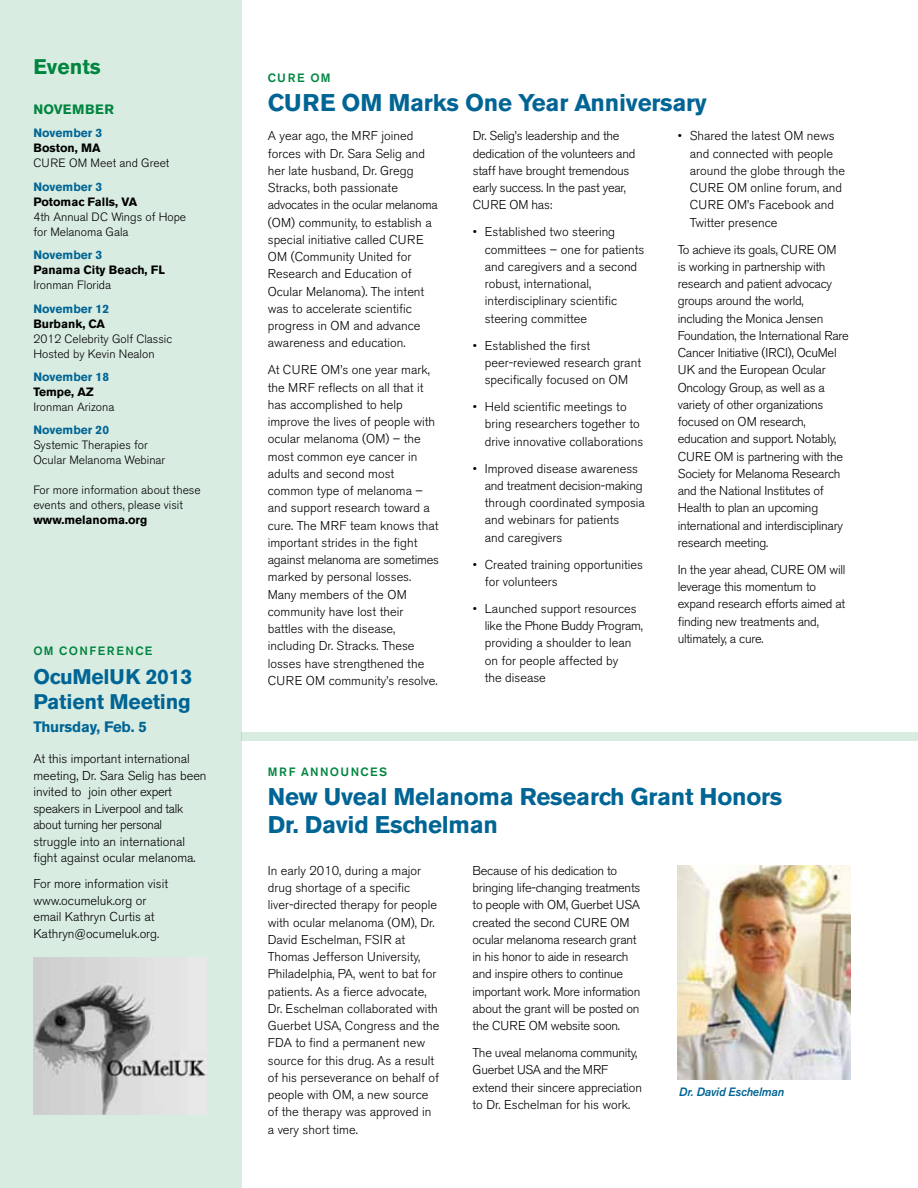
<style>
.page{position:relative;width:918px;height:1188px;background:#fff}
.page>*{position:absolute;margin:0;border:0;box-sizing:border-box;transform-origin:0 0}
.t1{font:700 24px/28.5px "Akzidenz Grotesk BE";letter-spacing:-.01em;color:#006594}
.t2{font:700 21px/25.5px "Akzidenz Grotesk BE";letter-spacing:-.01em;color:#006594}
.t3{font:700 21px "Akzidenz Grotesk BE";color:#00853f}
.t4{font:700 15px "Akzidenz Grotesk BE";letter-spacing:-.01em;color:#006594}
.t5{font:700 13.5px "Akzidenz Grotesk BE";letter-spacing:.04em;color:#00853f}
.t6{font:300 12.75px/17.2px "Akzidenz Grotesk BE";color:#000}
.t7{font:300 12.75px/17.2px "Akzidenz Grotesk BE";letter-spacing:-.02em;color:#000}
.t8{font:300 12px/15px "Akzidenz Grotesk BE";color:#000}
.t9{font:700 12px "Akzidenz Grotesk BE";color:#000}
.t10{font:700 12px "Akzidenz Grotesk BE";color:#006594}
.t11{font:500 12px "Akzidenz Grotesk BE";letter-spacing:.12em;color:#00853f}
.t12{font:italic 500 12px "Akzidenz Grotesk BE";letter-spacing:-.01em;color:#006594;scale:.95 1}
</style>
<div class="page">
<div style="left:0;top:0;width:242px;height:1188px;background:#d9ece2"></div>
<img style="left:678px;top:865px;width:173px;height:215px">
<img style="left:34px;top:958px;width:173px;height:157px">
<div style="left:242px;top:733px;width:676px;height:8px;background:#d9ece2"></div>
<h2 class="t3" style="left:33px;top:54px;width:69px">Events</h2>
<p class="t5" style="left:33px;top:102px;width:82px">NOVEMBER</p>
<p class="t10" style="left:33px;top:126px;width:70px">November 3</p>
<p class="t9" style="left:33px;top:141px;width:69px">Boston, MA</p>
<p class="t8" style="left:33px;top:156px;width:138px">CU RE OM Meet and Greet</p>
<p class="t10" style="left:33px;top:180px;width:70px">November 3</p>
<p class="t9" style="left:33px;top:195px;width:105px">Potomac Falls, VA</p>
<p class="t8" style="left:33px;top:209px;width:154px">4th Annual DC Wings of Hope for Melanoma Gala</p>
<p class="t10" style="left:33px;top:248px;width:70px">November 3</p>
<p class="t9" style="left:33px;top:263px;width:133px">Panama City Beach, FL</p>
<p class="t8" style="left:33px;top:278px;width:79px">Ironman Florida</p>
<p class="t10" style="left:33px;top:301px;width:77px">November 12</p>
<p class="t9" style="left:33px;top:316px;width:73px">Burbank, CA</p>
<p class="t8" style="left:33px;top:331px;width:140px">2012 Celebrity Golf Classic<br>Hosted by Kevin Nealon</p>
<p class="t10" style="left:33px;top:370px;width:77px">November 18</p>
<p class="t9" style="left:33px;top:385px;width:62px">Tempe, AZ</p>
<p class="t8" style="left:33px;top:400px;width:83px">Ironman Arizona</p>
<p class="t10" style="left:33px;top:423px;width:77px">November 20</p>
<p class="t8" style="left:33px;top:438px;width:134px">Systemic Therapies for<br>Ocular Melanoma Webinar</p>
<p class="t8" style="left:33px;top:483px;width:169px">For more information about these events and others, please visit</p>
<p class="t9" style="left:33px;top:513px;width:116px">www.melanoma.org</p>
<p class="t11" style="left:33px;top:644px;width:112px">OM CON FERENCE</p>
<h2 class="t2" style="left:33px;top:664px;width:160px">OcuMelUK 2013<br>Patient Meeting</h2>
<p class="t4" style="left:33px;top:718px;width:115px">Thursday, Feb. 5</p>
<p class="t6" style="left:33px;top:751px;width:175px;line-height:16.5px">At this important international meeting, Dr. Sara Selig has been invited to join other expert speakers in Liverpool and talk about turning her personal struggle into an international fight against ocular melanoma.</p>
<p class="t6" style="left:33px;top:876px;width:136px;line-height:16.5px">For more information visit www.ocumeluk.org or email Kathryn Curtis at<br>Kathryn@ocumeluk.org.</p>
<p class="t11" style="left:268px;top:70px;width:64px">CURE OM</p>
<h1 class="t1" style="left:268px;top:88px;width:441px">CURE OM Marks One Year Anniversary</h1>
<p class="t6" style="left:268px;top:128px;width:171px">A year ago, the MRF joined forces with Dr. Sara Selig and her late husband, Dr. Gregg<br>Stracks, both passionate advocates in the ocular melanoma (OM) community, to establish a special initiative called CU RE<br>OM (Community U nited for<br>Research and Education of<br>Ocular Melanoma). The intent was to accelerate scientific progress in OM and advance awareness and education.</p>
<p class="t6" style="left:268px;top:362px;width:173px">At CU RE OM’s one year mark, the MRF reflects on all that it has accomplished to help improve the lives of people with ocular melanoma (OM) – the most common eye cancer in adults and second most common type of melanoma – and support research toward a cure. The MRF team knows that important strides in the fight against melanoma are sometimes marked by personal losses.<br>Many members of the OM community have lost their battles with the disease, including Dr. Stracks. These losses have strengthened the<br>CU RE OM community’s resolve.</p>
<p class="t6" style="left:690px;top:128px;width:157px;text-indent:-12px">• Shared the latest OM news and connected with people around the globe through the<br>CU RE OM online forum, and<br>CU RE OM’s Facebook and<br>Twitter presence</p>
<p class="t7" style="left:678px;top:241px;width:173px">To achieve its goals, CU RE OM<br>is working in partnership with research and patient advocacy groups around the world, including the Monica Jensen<br>Foundation, the International Rare<br>Cancer Initiative (IRCI), OcuMel<br>U K and the European Ocular<br>Oncology Group, as well as a variety of other organizations focused on OM research, education and support. Notably,<br>CU RE OM is partnering with the<br>Society for Melanoma Research and the National Institutes of<br>Health to plan an upcoming international and interdisciplinary research meeting.</p>
<p class="t7" style="left:678px;top:561px;width:169px">In the year ahead, CU RE OM will leverage this momentum to expand research efforts aimed at finding new treatments and, ultimately, a cure.</p>
<p class="t7" style="left:473px;top:128px;width:164px">Dr. Selig’s leadership and the dedication of the volunteers and staff have brought tremendous early success. In the past year,<br>CU RE OM has:</p>
<p class="t6" style="left:485px;top:224px;width:161px;text-indent:-12px">• Established two steering committees – one for patients and caregivers and a second robust, international, interdisciplinary scientific steering committee</p>
<p class="t6" style="left:485px;top:337px;width:158px;text-indent:-12px">• Established the first peer-reviewed research grant specifically focused on OM</p>
<p class="t6" style="left:485px;top:398px;width:160px;text-indent:-12px">• Held scientific meetings to bring researchers together to drive innovative collaborations</p>
<p class="t6" style="left:485px;top:460px;width:162px;text-indent:-12px">• Improved disease awareness and treatment decision-making through coordinated symposia and webinars for patients<br>and caregivers</p>
<p class="t6" style="left:485px;top:556px;width:160px;text-indent:-12px">• Created training opportunities for volunteers</p>
<p class="t6" style="left:485px;top:600px;width:160px;text-indent:-12px">• Launched support resources like the Phone Buddy Program, providing a shoulder to lean on for people affected by<br>the disease</p>
<p class="t11" style="left:268px;top:765px;width:53px">MRF ANNOUNCES</p>
<h1 class="t1" style="left:268px;top:782px;width:516px">New Uveal Melanoma Research Grant Honors<br>Dr. David Eschelman</h1>
<p class="t7" style="left:473px;top:862px;width:169px">Because of his dedication to bringing life-changing treatments to people with OM, Guerbet U SA created the second CU RE OM ocular melanoma research grant in his honor to aide in research and inspire others to continue important work. More information about the grant will be posted on the CU RE OM website soon.</p>
<p class="t6" style="left:473px;top:1044px;width:171px">The uveal melanoma community,<br>Guerbet USA and the MRF extend their sincere appreciation to Dr. Eschelman for his work.</p>
<p class="t6" style="left:268px;top:862px;width:173px">In early 2010, during a major drug shortage of a specific liver-directed therapy for people with ocular melanoma (OM), Dr.<br>David Eschelman, FSIR at<br>Thomas Jefferson U niversity,<br>Philadelphia, PA, went to bat for patients. As a fierce advocate,<br>Dr. Eschelman collaborated with<br>Guerbet U SA, Congress and the<br>FDA to find a permanent new source for this drug. As a result of his perseverance on behalf of people with OM, a new source of the therapy was approved in a very short time.</p>
<p class="t12" style="left:679px;top:1085px;width:112px">Dr. David Eschelman</p>
</div>
